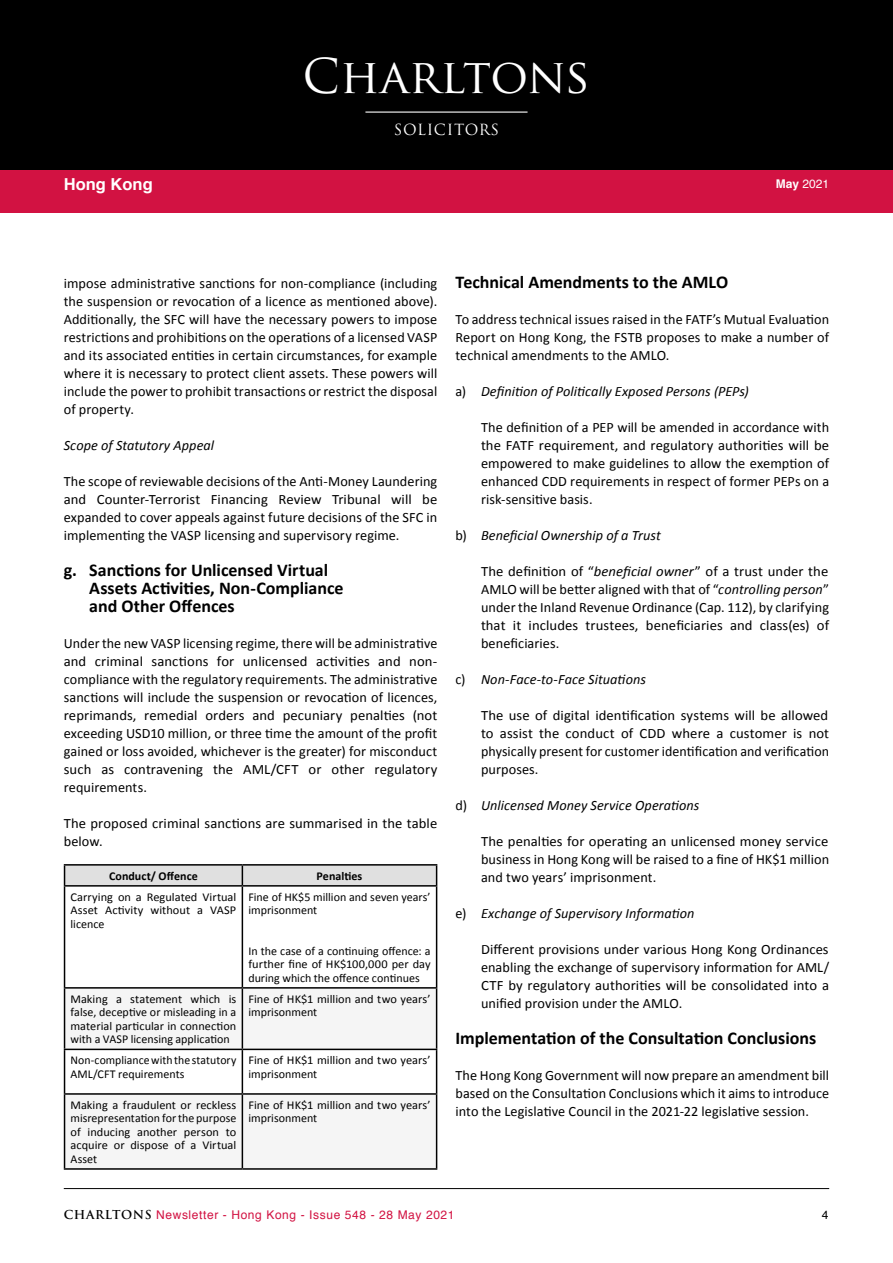
<style>
.page{position:relative;width:893px;height:1263px;background:#fff}
.page>*{position:absolute;margin:0;border:0;box-sizing:border-box;transform-origin:0 0}
.t1{font:46.8px "Trajan Pro";color:#fff}
.t2{font:700 18px/18px "Calibri";color:#000}
.t3{font:700 16.5px "Helvetica";color:#fff}
.t4{font:15px "Trajan Pro";letter-spacing:.04em;color:#fff}
.t5{font:14.25px/18px "Calibri";letter-spacing:.005em;color:#000;text-align:justify}
.t6{font:italic 14.25px "Calibri";letter-spacing:.005em;color:#000}
.t7{font:12px/13.5px "Calibri";color:#000}
.t8{font:12px "Helvetica";letter-spacing:.05em;color:#d21242}
.t9{font:700 12px "Calibri";letter-spacing:.005em;color:#000}
.t10{font:12px "Helvetica";color:#fff}
.t11{font:12px "Helvetica";color:#000}
.s1{font-weight:700}
.s2{font-style:normal}
.s3{font-style:italic}
.s4{font-family:"Trajan Pro";font-weight:700;color:#000}
</style>
<div class="page">
<div style="left:0;top:194px;width:893px;height:19px;background:#d21242"></div>
<hr style="left:64px;top:1188px;width:765px;height:1px;background:#000">
<div style="left:0;top:0;width:893px;height:170px;background:#000"></div>
<div style="left:0;top:170px;width:893px;height:32px;background:#d21242"></div>
<hr style="left:365px;top:112px;width:162px;height:1px;background:#fff">
<svg style="left:65px;top:989px;width:371px;height:179px;fill:#f5f5f5"></svg>
<hr style="left:64px;top:864px;width:178px;height:2px;background:#000">
<hr style="left:242px;top:864px;width:195px;height:2px;background:#000">
<div style="left:64px;top:865px;width:373px;height:20px;background:#e0e0e0"></div>
<hr style="left:64px;top:885px;width:178px;height:2px;background:#000">
<hr style="left:64px;top:887px;width:1px;height:100px;background:#000">
<hr style="left:242px;top:885px;width:195px;height:2px;background:#000">
<hr style="left:242px;top:887px;width:1px;height:100px;background:#000">
<hr style="left:436px;top:887px;width:1px;height:100px;background:#000">
<hr style="left:64px;top:987px;width:178px;height:2px;background:#000">
<hr style="left:64px;top:989px;width:1px;height:60px;background:#000">
<hr style="left:242px;top:987px;width:195px;height:2px;background:#000">
<hr style="left:242px;top:989px;width:1px;height:60px;background:#000">
<hr style="left:436px;top:989px;width:1px;height:60px;background:#000">
<hr style="left:64px;top:1049px;width:178px;height:1px;background:#000">
<hr style="left:64px;top:1050px;width:1px;height:43px;background:#000">
<hr style="left:242px;top:1049px;width:195px;height:1px;background:#000">
<hr style="left:242px;top:1050px;width:1px;height:43px;background:#000">
<hr style="left:436px;top:1050px;width:1px;height:43px;background:#000">
<hr style="left:64px;top:1093px;width:178px;height:2px;background:#000">
<hr style="left:64px;top:1095px;width:1px;height:73px;background:#000">
<hr style="left:242px;top:1093px;width:195px;height:2px;background:#000">
<hr style="left:242px;top:1095px;width:1px;height:73px;background:#000">
<hr style="left:436px;top:1095px;width:1px;height:73px;background:#000">
<hr style="left:64px;top:1168px;width:178px;height:2px;background:#000">
<hr style="left:242px;top:1168px;width:195px;height:2px;background:#000">
<p class="t3" style="left:64px;top:171px;width:90px">Hong Kong</p>
<h1 class="t1" style="left:303px;top:47px;width:289px">Charltons</h1>
<p class="t4" style="left:394px;top:120px;width:107px">SOLICITORS</p>
<p class="t10" style="left:776px;top:175px;width:55px"><span class="s1">May</span> 2021</p>
<p class="t5" style="left:64px;top:274px;width:375px">impose administrative sanctions for non-compliance (including the suspension or revocation of a licence as mentioned above).<br>Additionally, the SFC will have the necessary powers to impose restrictions and prohibitions on the operations of a licensed VASP and its associated entities in certain circumstances, for example where it is necessary to protect client assets. These powers will include the power to prohibit transactions or restrict the disposal of property.</p>
<p class="t6" style="left:64px;top:436px;width:152px">Scope of Statutory Appeal</p>
<p class="t5" style="left:64px;top:472px;width:375px">The scope of reviewable decisions of the Anti-Money Laundering and Counter-Terrorist Financing Review Tribunal will be expanded to cover appeals against future decisions of the SFC in implementing the VASP licensing and supervisory regime.</p>
<p class="t2" style="left:89px;top:561px;width:256px;text-indent:-26px">g. Sanctions for Unlicensed Virtual<br>Assets Activities, Non-Compliance and Other Offences</p>
<p class="t5" style="left:64px;top:634px;width:375px">Under the new VASP licensing regime, there will be administrative and criminal sanctions for unlicensed activities and non&shy;compliance with the regulatory requirements. The administrative sanctions will include the suspension or revocation of licences, reprimands, remedial orders and pecuniary penalties (not exceeding USD10 million, or three time the amount of the profit gained or loss avoided, whichever is the greater) for misconduct such as contravening the AML/CFT or other regulatory requirements.</p>
<p class="t5" style="left:64px;top:814px;width:375px">The proposed criminal sanctions are summarised in the table below.</p>
<p class="t9" style="left:109px;top:868px;width:90px">Conduct/ Offence</p>
<p class="t9" style="left:317px;top:868px;width:47px">Penalties</p>
<p class="t7" style="left:71px;top:890px;width:167px;text-align:justify">Carrying on a Regulated Virtual Asset Activity without a VASP licence</p>
<p class="t7" style="left:248px;top:890px;width:184px">Fine of HK$5 million and seven years’ imprisonment</p>
<p class="t7" style="left:248px;top:944px;width:184px;text-align:justify">In the case of a continuing offence: a further fine of HK$100,000 per day during which the offence continues</p>
<p class="t7" style="left:71px;top:992px;width:167px;text-align:justify">Making a statement which is false, deceptive or misleading in a material particular in connection with a VASP licensing application</p>
<p class="t7" style="left:248px;top:992px;width:184px">Fine of HK$1 million and two years’ imprisonment</p>
<p class="t7" style="left:71px;top:1054px;width:167px">Non-compliance with the statutory<br>AML/CFT requirements</p>
<p class="t7" style="left:248px;top:1054px;width:184px">Fine of HK$1 million and two years’ imprisonment</p>
<p class="t7" style="left:71px;top:1098px;width:167px;text-align:justify">Making a fraudulent or reckless misrepresentation for the purpose of inducing another person to acquire or dispose of a Virtual Asset</p>
<p class="t7" style="left:248px;top:1098px;width:184px">Fine of HK$1 million and two years’ imprisonment</p>
<p class="t2" style="left:455px;top:273px;width:274px">Technical Amendments to the AMLO</p>
<p class="t5" style="left:455px;top:310px;width:375px">To address technical issues raised in the FATF’s Mutual Evaluation Report on Hong Kong, the FSTB proposes to make a number of technical amendments to the AMLO.</p>
<p class="t6" style="left:455px;top:382px;width:295px"><span class="s2">a)</span> Definition of Politically Exposed Persons (PEPs)</p>
<p class="t5" style="left:481px;top:418px;width:350px">The definition of a PEP will be amended in accordance with the FATF requirement, and regulatory authorities will be empowered to make guidelines to allow the exemption of enhanced CDD requirements in respect of former PEPs on a risk-sensitive basis.</p>
<p class="t6" style="left:455px;top:526px;width:207px"><span class="s2">b)</span> Beneficial Ownership of a Trust</p>
<p class="t5" style="left:481px;top:562px;width:350px">The definition of “<span class="s3">beneficial owner</span>” of a trust under the AMLO will be better aligned with that of “<span class="s3">controlling person</span>” under the Inland Revenue Ordinance (Cap. 112), by clarifying that it includes trustees, beneficiaries and class(es) of beneficiaries.</p>
<p class="t6" style="left:455px;top:670px;width:192px"><span class="s2">c)</span> Non-Face-to-Face Situations</p>
<p class="t5" style="left:481px;top:706px;width:350px">The use of digital identification systems will be allowed to assist the conduct of CDD where a customer is not physically present for customer identification and verification purposes.</p>
<p class="t6" style="left:455px;top:796px;width:245px"><span class="s2">d)</span> Unlicensed Money Service Operations</p>
<p class="t5" style="left:481px;top:832px;width:350px">The penalties for operating an unlicensed money service business in Hong Kong will be raised to a fine of HK$1 million and two years’ imprisonment.</p>
<p class="t6" style="left:455px;top:904px;width:241px"><span class="s2">e)</span> Exchange of Supervisory Information</p>
<p class="t5" style="left:481px;top:940px;width:350px">Different provisions under various Hong Kong Ordinances enabling the exchange of supervisory information for AML/ CTF by regulatory authorities will be consolidated into a unified provision under the AMLO.</p>
<p class="t2" style="left:455px;top:1029px;width:362px">Implementation of the Consultation Conclusions</p>
<p class="t5" style="left:455px;top:1066px;width:375px">The Hong Kong Government will now prepare an amendment bill based on the Consultation Conclusions which it aims to introduce into the Legislative Council in the 2021-22 legislative session.</p>
<p class="t8" style="left:64px;top:1206px;width:392px"><span class="s4">CHARLTONS</span> Newsletter - Hong Kong - Issue 548 - 28 May 2021</p>
<p class="t11" style="left:822px;top:1206px;width:8px">4</p>
</div>
